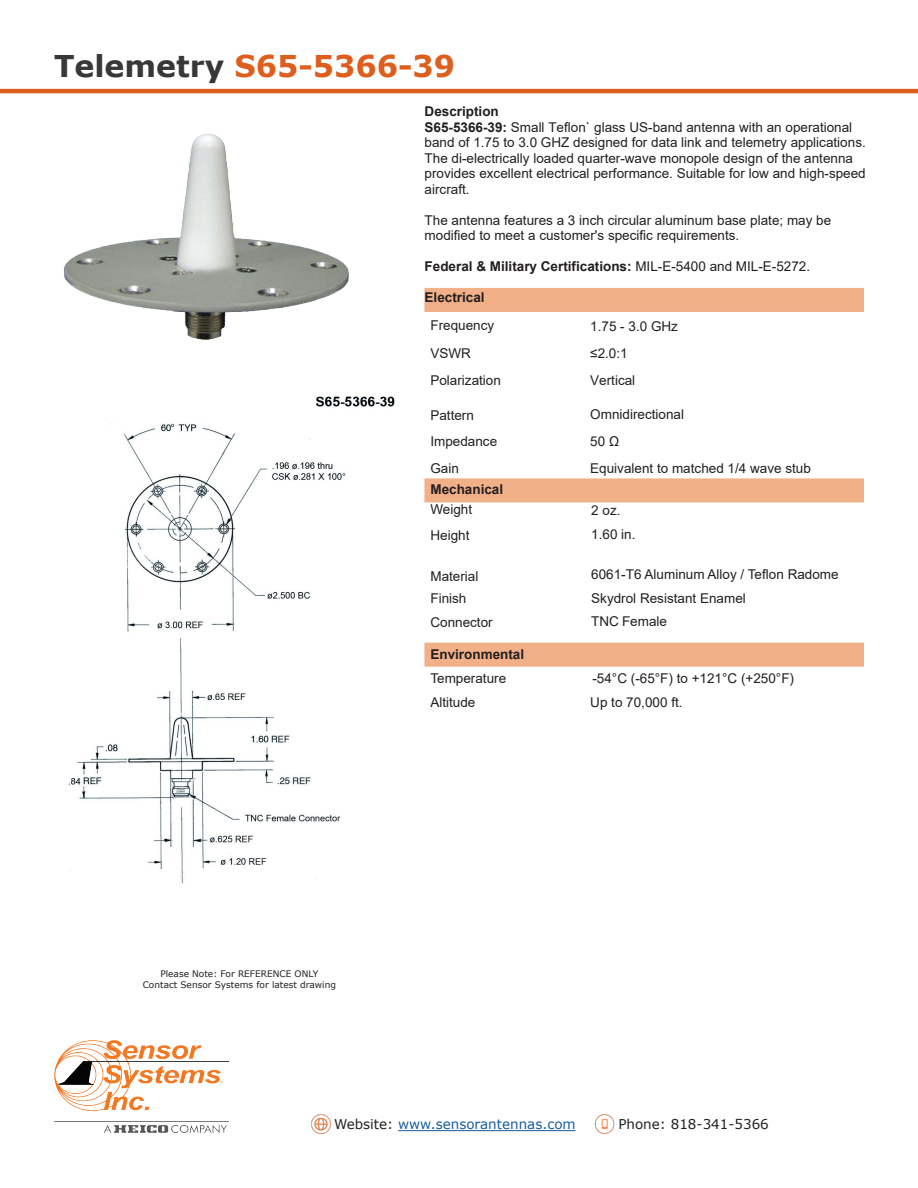
<style>
.page{position:relative;width:918px;height:1188px;background:#fff}
.page>*{position:absolute;margin:0;border:0;box-sizing:border-box;transform-origin:0 0}
.t1{font:700 30px "Verdana";color:#de5e1d}
.t2{font:13.5px/15.5px "Arial";color:#231f20}
.t3{font:13.5px/27px "Arial";color:#231f20}
.t4{font:700 13.5px "Arial";color:#231f20}
.t5{font:13.5px "Verdana";color:#175d9e}
.t6{font:13.5px "Verdana";color:#231f20}
.t7{font:9px "Verdana";color:#231f20}
.s1{color:#383839}
.s2{font-style:inherit}
.s3{font-weight:700}
.s4{font-weight:400}
.s5{color:#231f20}
</style>
<div class="page">
<hr style="left:0;top:89px;width:918px;height:4px;background:#de5e1d">
<img style="left:55px;top:1041px;width:174px;height:91px">
<hr style="left:398px;top:1130px;width:178px;height:1px;background:#175d9e">
<img style="left:311px;top:1114px;width:20px;height:21px">
<img style="left:594px;top:1114px;width:21px;height:20px">
<svg style="left:424px;top:288px;width:440px;height:379px"></svg>
<img style="left:64px;top:134px;width:285px;height:206px">
<img style="left:68px;top:396px;width:327px;height:488px">
<p class="t1" style="left:54px;top:45px;width:403px"><span class="s1">Telemetry</span> S65-5366-3<span class="s2">9</span></p>
<p class="t2" style="left:425px;top:103px;width:443px"><span class="s3">Description<br></span><span class="s3">S65-5366-39:</span> Small Teflon` glass US-band antenna with an operational band of 1.75 to 3.0 GHZ designed for data link and telemetry applications.<br>The di-electrically loaded quarter-wave monopole design of the antenna provides excellent electrical performance. Suitable for low and high-speed aircraft.</p>
<p class="t2" style="left:425px;top:212px;width:408px">The antenna features a 3 inch circular aluminum base plate; may be modified to meet a customer's specific requirements.</p>
<p class="t4" style="left:425px;top:257px;width:387px">Federal &amp; Military Certifications: <span class="s4">MIL-E-5400 and MIL-E-5272.</span></p>
<p class="t4" style="left:425px;top:288px;width:62px">Electrical</p>
<p class="t3" style="left:430px;top:311px;width:65px">Frequency</p>
<p class="t3" style="left:430px;top:339px;width:42px">VSWR</p>
<p class="t3" style="left:430px;top:367px;width:72px">Polarization</p>
<p class="t3" style="left:430px;top:402px;width:45px">Pattern</p>
<p class="t3" style="left:430px;top:428px;width:68px">Impedance</p>
<p class="t2" style="left:430px;top:461px;width:30px">Gain</p>
<p class="t3" style="left:590px;top:313px;width:89px"><span class="s2">1.75</span> - <span class="s2">3</span>.0 GHz ≤2.0:1<br>Vertical</p>
<p class="t2" style="left:590px;top:401px;width:222px;line-height:27px"><span class="s2">Omnidirectional<br>50 Ω<br></span>Equivalent to matched 1/4 wave stub</p>
<p class="t4" style="left:430px;top:480px;width:74px">Mechanical</p>
<p class="t2" style="left:430px;top:528px;width:41px">Height</p>
<p class="t3" style="left:430px;top:563px;width:50px">Material</p>
<p class="t3" style="left:430px;top:585px;width:38px">Finish</p>
<p class="t3" style="left:430px;top:609px;width:64px">Connector</p>
<p class="t3" style="left:430px;top:495px;width:43px">Weight</p>
<p class="t2" style="left:591px;top:499px;width:46px;line-height:23.7px"><span class="s2">2 oz.<br></span>1.60 in.</p>
<p class="t3" style="left:591px;top:562px;width:249px;line-height:23.7px">6061-T6 Aluminum Alloy / Teflon <span class="s2">Radome<br></span>Skydrol Resistant Enamel<br>TNC Female</p>
<p class="t4" style="left:430px;top:644px;width:95px">Environmental</p>
<p class="t3" style="left:430px;top:666px;width:77px;line-height:24px">Temperature<br>Altitude</p>
<p class="t3" style="left:590px;top:666px;width:205px;line-height:24px">-54°C (-65°F) to +121°C (+250°F)<br><span class="s2">Up to</span> 70,000 ft.</p>
<p class="t7" style="left:160px;top:967px;width:159px">Please Note: For REFERENCE ONLY</p>
<p class="t7" style="left:143px;top:978px;width:195px">Contact Sensor Systems for latest drawing</p>
<p class="t5" style="left:334px;top:1115px;width:243px"><span class="s5">Website:</span> www.sensorantennas.com</p>
<p class="t6" style="left:618px;top:1115px;width:152px">Phone: 818-341-5366</p>
</div>
